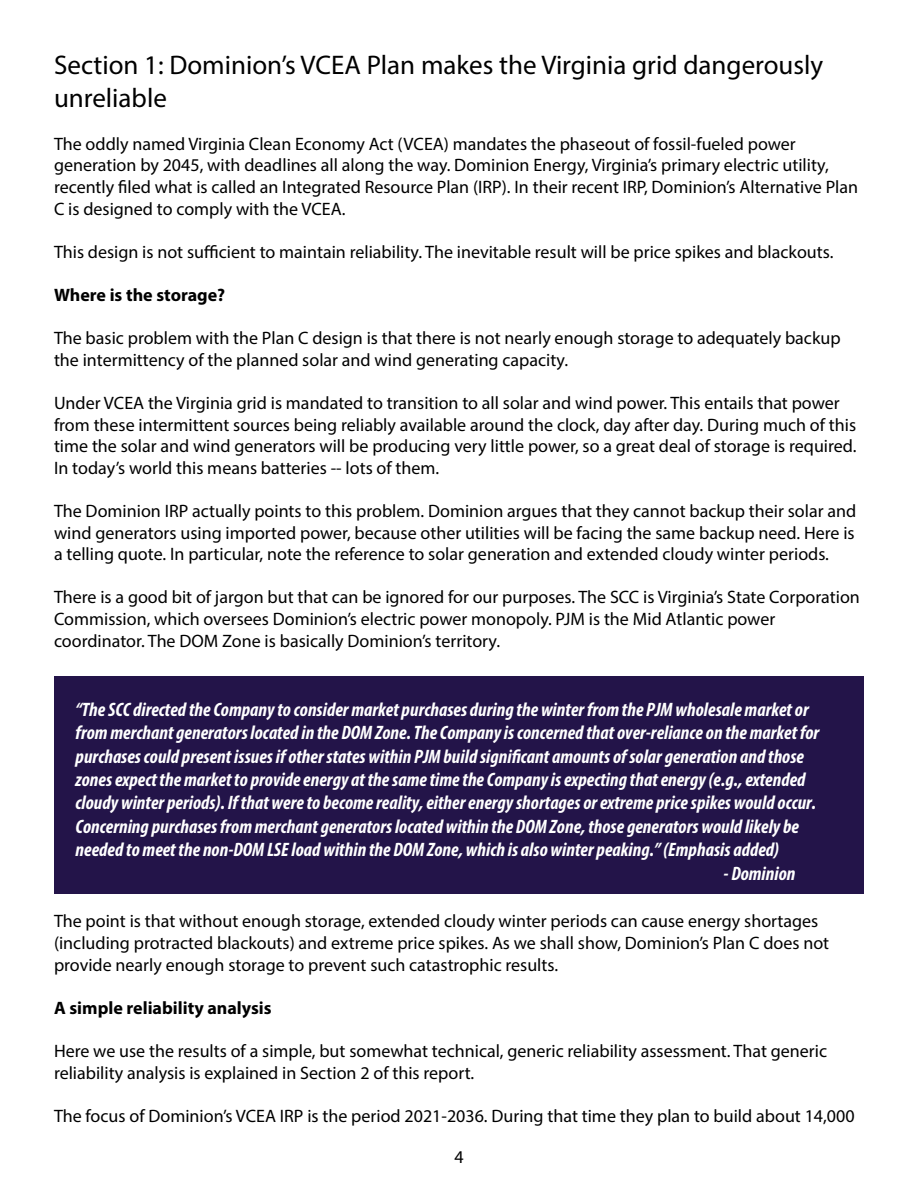
<style>
.page{position:relative;width:918px;height:1188px;background:#fff}
.page>*{position:absolute;margin:0;border:0;box-sizing:border-box;transform-origin:0 0}
.t1{font:27px/32.4px "Myriad Pro";color:#000}
.t2{font:italic 700 condensed 19.5px/23.4px "Myriad Pro";color:#fff}
.t3{font:18px/21.6px "Myriad Pro";color:#000}
.t4{font:700 18px "Myriad Pro";color:#000}
</style>
<div class="page">
<div style="left:54px;top:676px;width:810px;height:217px;background:#231449"></div>
<p class="t1" style="left:54px;top:49px;width:771px">Section 1: Dominion’s VCEA Plan makes the Virginia grid dangerously unreliable</p>
<p class="t3" style="left:54px;top:133px;width:806px">The oddly named Virginia Clean Economy Act (VCEA) mandates the phaseout of fossil-fueled power generation by 2045, with deadlines all along the way. Dominion Energy, Virginia’s primary electric utility, recently filed what is called an Integrated Resource Plan (IRP). In their recent IRP, Dominion’s Alternative Plan C is designed to comply with the VCEA.</p>
<p class="t3" style="left:54px;top:241px;width:781px">This design is not sufficient to maintain reliability. The inevitable result will be price spikes and blackouts.</p>
<p class="t4" style="left:54px;top:283px;width:173px">Where is the storage?</p>
<p class="t3" style="left:54px;top:327px;width:788px">The basic problem with the Plan C design is that there is not nearly enough storage to adequately backup the intermittency of the planned solar and wind generating capacity.</p>
<p class="t3" style="left:54px;top:392px;width:804px">Under VCEA the Virginia grid is mandated to transition to all solar and wind power. This entails that power from these intermittent sources being reliably available around the clock, day after day. During much of this time the solar and wind generators will be producing very little power, so a great deal of storage is required.<br>In today’s world this means batteries -- lots of them.</p>
<p class="t3" style="left:54px;top:500px;width:804px;text-align:justify">The Dominion IRP actually points to this problem. Dominion argues that they cannot backup their solar and wind generators using imported power, because other utilities will be facing the same backup need. Here is a telling quote. In particular, note the reference to solar generation and extended cloudy winter periods.</p>
<p class="t3" style="left:54px;top:586px;width:807px">There is a good bit of jargon but that can be ignored for our purposes. The SCC is Virginia’s State Corporation<br>Commission, which oversees Dominion’s electric power monopoly. PJM is the Mid Atlantic power coordinator. The DOM Zone is basically Dominion’s territory.</p>
<p class="t2" style="left:76px;top:697px;width:745px">“The SCC directed the Company to consider market purchases during the winter from the PJM wholesale market or from merchant generators located in the DOM Zone. The Company is concerned that over-reliance on the market for purchases could present issues if other states within PJM build significant amounts of solar generation and those zones expect the market to provide energy at the same time the Company is expecting that energy (e.g., extended cloudy winter periods). If that were to become reality, either energy shortages or extreme price spikes would occur.<br>Concerning purchases from merchant generators located within the DOM Zone, those generators would likely be needed to meet the non-DOM LSE load within the DOM Zone, which is also winter peaking.” (Emphasis added)</p>
<p class="t2" style="left:724px;top:861px;width:73px">- Dominion</p>
<p class="t3" style="left:54px;top:910px;width:777px">The point is that without enough storage, extended cloudy winter periods can cause energy shortages (including protracted blackouts) and extreme price spikes. As we shall show, Dominion’s Plan C does not provide nearly enough storage to prevent such catastrophic results.</p>
<p class="t4" style="left:54px;top:996px;width:219px">A simple reliability analysis</p>
<p class="t3" style="left:54px;top:1040px;width:775px">Here we use the results of a simple, but somewhat technical, generic reliability assessment. That generic reliability analysis is explained in Section 2 of this report.</p>
<p class="t3" style="left:54px;top:1105px;width:802px">The focus of Dominion’s VCEA IRP is the period 2021-2036. During that time they plan to build about 14,000</p>
<p class="t3" style="left:454px;top:1145px;width:11px">4</p>
</div>
